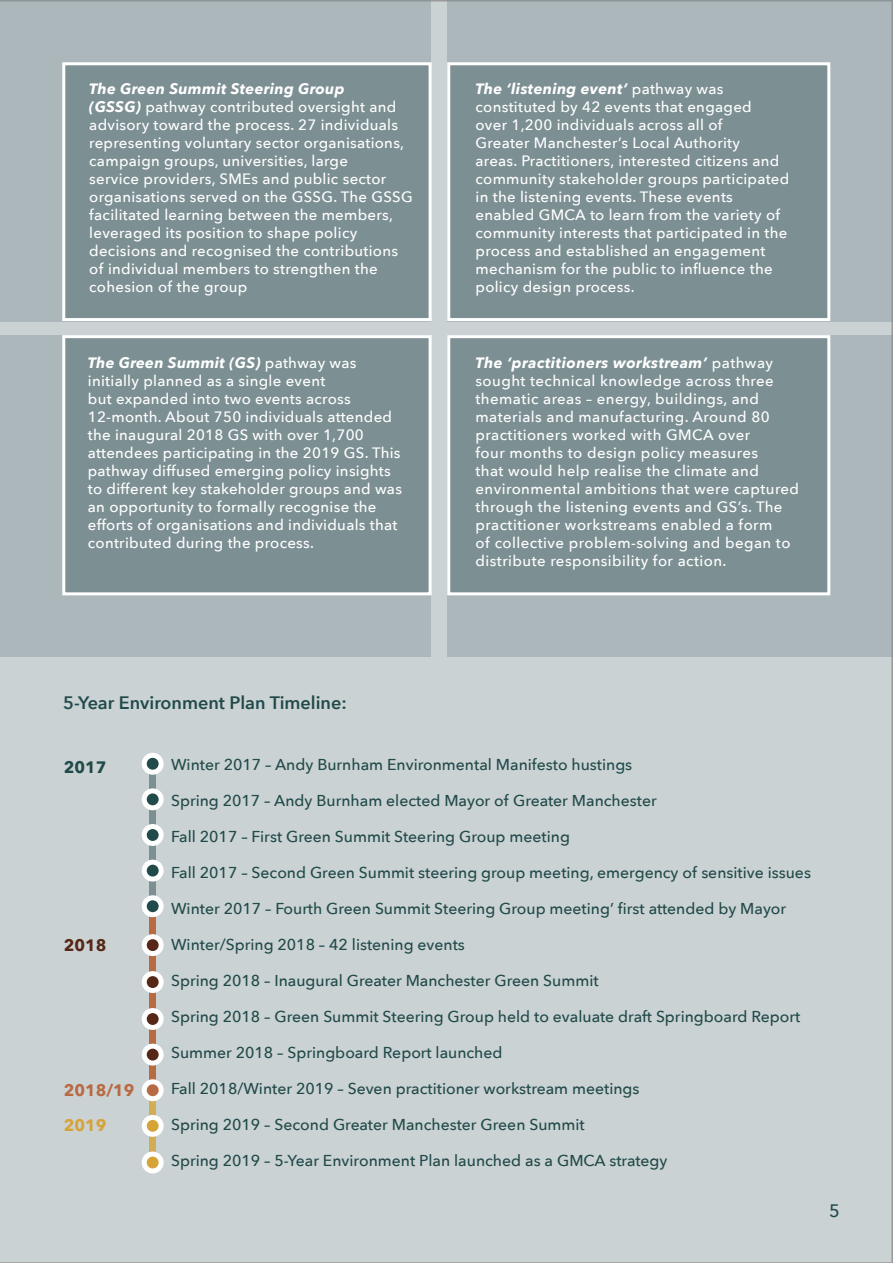
<style>
.page{position:relative;width:893px;height:1263px;background:#cbd2d4}
.page>*{position:absolute;margin:0;border:0;box-sizing:border-box;transform-origin:0 0}
.t1{font:600 18px "Avenir Next";color:#214a4a}
.t2{font:500 18px "Avenir Next";color:#214a4a}
.t3{font:700 16.5px "Avenir Next";color:#b86a42}
.t4{font:700 16.5px "Avenir Next";color:#214a4a}
.t5{font:700 16.5px "Avenir Next";color:#562716}
.t6{font:700 16.5px "Avenir Next";color:#d6a337}
.t7{font:500 15.75px "Avenir Next";color:#214a4a}
.t8{font:500 15px/18px "Avenir Next";letter-spacing:.02em;color:#fff}
.s1{font-weight:700;font-style:italic}
</style>
<div class="page">
<div style="left:447px;top:335px;width:446px;height:321px;background:#abb7ba"></div>
<div style="left:0;top:335px;width:431px;height:321px;background:#abb7ba"></div>
<div style="left:447px;top:0;width:446px;height:321px;background:#abb7ba"></div>
<div style="left:0;top:0;width:431px;height:321px;background:#abb7ba"></div>
<div style="left:447px;top:62px;width:383px;height:259px;background:#7c8f93;border:3px solid #fff"></div>
<div style="left:62px;top:335px;width:370px;height:260px;background:#7c8f93;border:3px solid #fff"></div>
<div style="left:447px;top:335px;width:383px;height:260px;background:#7c8f93;border:3px solid #fff"></div>
<div style="left:62px;top:62px;width:370px;height:259px;background:#7c8f93;border:3px solid #fff"></div>
<div style="left:149px;top:757px;width:7px;height:152px;background:#7c8f93"></div>
<div style="left:142px;top:753px;width:21px;height:21px;background:#fff;border-radius:50%"></div>
<div style="left:142px;top:753px;width:22px;height:22px;border:2px solid #fff;border-radius:50%"></div>
<div style="left:147px;top:758px;width:12px;height:12px;background:#214a4a;border-radius:50%"></div>
<div style="left:149px;top:909px;width:7px;height:181px;background:#b86a42"></div>
<div style="left:149px;top:1090px;width:7px;height:72px;background:#d3ac56"></div>
<div style="left:142px;top:789px;width:21px;height:20px;background:#fff;border-radius:50%"></div>
<div style="left:142px;top:788px;width:22px;height:22px;border:2px solid #fff;border-radius:50%"></div>
<div style="left:147px;top:793px;width:12px;height:12px;background:#214a4a;border-radius:50%"></div>
<div style="left:142px;top:825px;width:21px;height:20px;background:#fff;border-radius:50%"></div>
<div style="left:142px;top:824px;width:22px;height:22px;border:2px solid #fff;border-radius:50%"></div>
<div style="left:147px;top:829px;width:12px;height:12px;background:#214a4a;border-radius:50%"></div>
<svg style="left:142px;top:860px;width:21px;height:21px"></svg>
<div style="left:142px;top:860px;width:22px;height:21px;border:2px solid #fff;border-radius:50%"></div>
<div style="left:147px;top:865px;width:12px;height:11px;background:#214a4a;border-radius:50%"></div>
<div style="left:142px;top:896px;width:21px;height:20px;background:#fff;border-radius:50%"></div>
<div style="left:142px;top:895px;width:22px;height:22px;border:2px solid #fff;border-radius:50%"></div>
<div style="left:147px;top:900px;width:12px;height:12px;background:#214a4a;border-radius:50%"></div>
<div style="left:142px;top:935px;width:21px;height:20px;background:#fff;border-radius:50%"></div>
<div style="left:142px;top:934px;width:22px;height:22px;border:2px solid #fff;border-radius:50%"></div>
<div style="left:147px;top:939px;width:12px;height:12px;background:#562716;border-radius:50%"></div>
<div style="left:142px;top:972px;width:21px;height:20px;background:#fff;border-radius:50%"></div>
<div style="left:142px;top:971px;width:22px;height:22px;border:2px solid #fff;border-radius:50%"></div>
<div style="left:147px;top:976px;width:12px;height:12px;background:#562716;border-radius:50%"></div>
<div style="left:142px;top:1009px;width:21px;height:20px;background:#fff;border-radius:50%"></div>
<div style="left:142px;top:1008px;width:22px;height:22px;border:2px solid #fff;border-radius:50%"></div>
<div style="left:147px;top:1013px;width:12px;height:12px;background:#562716;border-radius:50%"></div>
<svg style="left:142px;top:1044px;width:21px;height:21px"></svg>
<div style="left:142px;top:1044px;width:22px;height:21px;border:2px solid #fff;border-radius:50%"></div>
<div style="left:147px;top:1049px;width:12px;height:11px;background:#562716;border-radius:50%"></div>
<div style="left:142px;top:1080px;width:21px;height:20px;background:#fff;border-radius:50%"></div>
<div style="left:142px;top:1079px;width:22px;height:22px;border:2px solid #fff;border-radius:50%"></div>
<div style="left:147px;top:1084px;width:12px;height:12px;background:#b86a42;border-radius:50%"></div>
<div style="left:142px;top:1116px;width:21px;height:20px;background:#fff;border-radius:50%"></div>
<div style="left:142px;top:1115px;width:22px;height:22px;border:2px solid #fff;border-radius:50%"></div>
<div style="left:147px;top:1120px;width:12px;height:12px;background:#d6a337;border-radius:50%"></div>
<div style="left:142px;top:1152px;width:21px;height:21px;background:#fff;border-radius:50%"></div>
<div style="left:142px;top:1151px;width:22px;height:22px;border:2px solid #fff;border-radius:50%"></div>
<div style="left:147px;top:1156px;width:12px;height:12px;background:#d6a337;border-radius:50%"></div>
<p class="t8" style="left:89px;top:79px;width:325px"><span class="s1">The Green Summit Steering Group<br>(GSSG)</span> pathway contributed oversight and advisory toward the process. 27 individuals representing voluntary sector organisations, campaign groups, universities, large<br>service providers, SMEs and public sector organisations served on the GSSG. The GSSG facilitated learning between the members, leveraged its position to shape policy decisions and recognised the contributions of individual members to strengthen the cohesion of the group</p>
<p class="t8" style="left:475px;top:79px;width:315px"><span class="s1">The ‘listening event’</span> pathway was constituted by 42 events that engaged<br>over 1,200 individuals across all of<br>Greater Manchester’s Local Authority<br>areas. Practitioners, interested citizens and community stakeholder groups participated in the listening events. These events enabled GMCA to learn from the variety of community interests that participated in the process and established an engagement mechanism for the public to influence the policy design process.</p>
<p class="t8" style="left:88px;top:353px;width:316px"><span class="s1">The Green Summit (GS)</span> pathway was initially planned as a single event<br>but expanded into two events across 12-month. About 750 individuals attended the inaugural 2018 GS with over 1,700 attendees participating in the 2019 GS. This pathway diffused emerging policy insights to different key stakeholder groups and was an opportunity to formally recognise the efforts of organisations and individuals that contributed during the process.</p>
<p class="t8" style="left:475px;top:353px;width:325px"><span class="s1">The ‘practitioners workstream’</span> pathway sought technical knowledge across three thematic areas – energy, buildings, and materials and manufacturing. Around 80 practitioners worked with GMCA over<br>four months to design policy measures<br>that would help realise the climate and environmental ambitions that were captured through the listening events and GS’s. The practitioner workstreams enabled a form<br>of collective problem-solving and began to distribute responsibility for action.</p>
<p class="t1" style="left:63px;top:687px;width:285px">5-Year Environment Plan Timeline:</p>
<p class="t4" style="left:64px;top:753px;width:44px">2017</p>
<p class="t5" style="left:64px;top:930px;width:44px">2018</p>
<p class="t3" style="left:64px;top:1076px;width:72px">2018/19</p>
<p class="t6" style="left:64px;top:1111px;width:44px">2019</p>
<p class="t7" style="left:171px;top:751px;width:463px">Winter 2017 – Andy Burnham Environmental Manifesto hustings</p>
<p class="t7" style="left:171px;top:787px;width:487px">Spring 2017 – Andy Burnham elected Mayor of Greater Manchester</p>
<p class="t7" style="left:171px;top:823px;width:400px">Fall 2017 – First Green Summit Steering Group meeting</p>
<p class="t7" style="left:171px;top:859px;width:641px">Fall 2017 – Second Green Summit steering group meeting, emergency of sensitive issues</p>
<p class="t7" style="left:171px;top:895px;width:617px">Winter 2017 – Fourth Green Summit Steering Group meeting’ first attended by Mayor</p>
<p class="t7" style="left:171px;top:931px;width:295px">Winter/Spring 2018 – 42 listening events</p>
<p class="t7" style="left:171px;top:967px;width:429px">Spring 2018 – Inaugural Greater Manchester Green Summit</p>
<p class="t7" style="left:171px;top:1003px;width:631px">Spring 2018 – Green Summit Steering Group held to evaluate draft Springboard Report</p>
<p class="t7" style="left:171px;top:1039px;width:333px">Summer 2018 – Springboard Report launched</p>
<p class="t7" style="left:171px;top:1075px;width:470px">Fall 2018/Winter 2019 – Seven practitioner workstream meetings</p>
<p class="t7" style="left:171px;top:1111px;width:415px">Spring 2019 – Second Greater Manchester Green Summit</p>
<p class="t7" style="left:171px;top:1147px;width:498px">Spring 2019 – 5-Year Environment Plan launched as a GMCA strategy</p>
<p class="t2" style="left:829px;top:1195px;width:12px">5</p>
</div>
